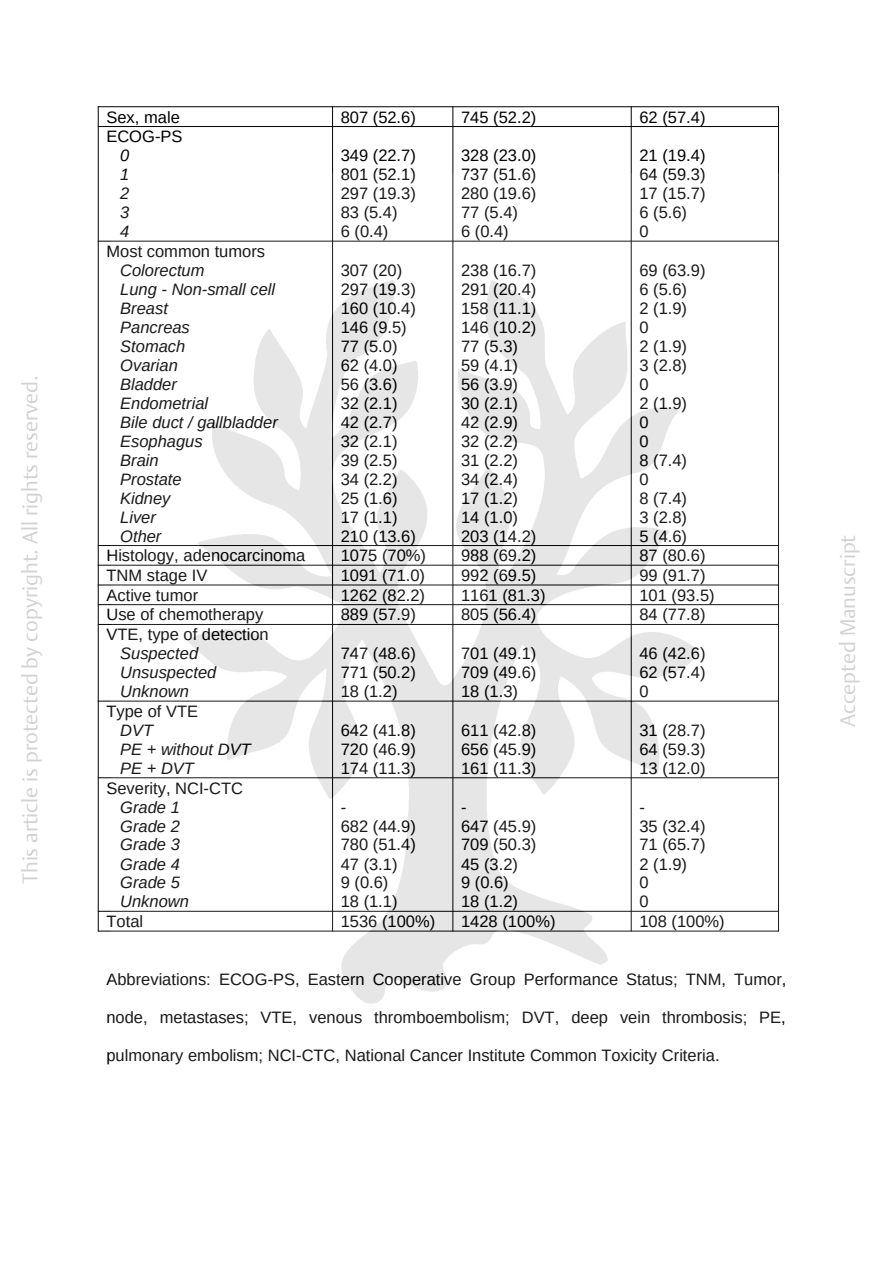
<style>
.page{position:relative;width:893px;height:1263px;background:#fff}
.page>*{position:absolute;margin:0;border:0;box-sizing:border-box;transform-origin:0 0}
.t1{font:300 21px "Thieme Argo 2011";color:#d1d2d4}
.t2{font:16.5px/19px "Liberation Sans";color:#000}
.t3{font:italic 16.5px/19px "Liberation Sans";color:#000}
</style>
<div class="page">
<hr style="left:98px;top:106px;width:681px;height:1px;background:#000">
<hr style="left:98px;top:126px;width:681px;height:1px;background:#000">
<hr style="left:98px;top:241px;width:681px;height:1px;background:#000">
<hr style="left:98px;top:545px;width:681px;height:1px;background:#000">
<hr style="left:98px;top:565px;width:681px;height:1px;background:#000">
<hr style="left:98px;top:585px;width:681px;height:1px;background:#000">
<hr style="left:98px;top:604px;width:681px;height:1px;background:#000">
<hr style="left:98px;top:624px;width:681px;height:1px;background:#000">
<hr style="left:98px;top:701px;width:681px;height:1px;background:#000">
<hr style="left:98px;top:777px;width:681px;height:1px;background:#000">
<hr style="left:98px;top:911px;width:681px;height:1px;background:#000">
<hr style="left:98px;top:931px;width:681px;height:1px;background:#000">
<hr style="left:98px;top:106px;width:1px;height:825px;background:#000">
<hr style="left:332px;top:106px;width:1px;height:825px;background:#000">
<hr style="left:452px;top:106px;width:1px;height:825px;background:#000">
<hr style="left:631px;top:106px;width:1px;height:825px;background:#000">
<hr style="left:778px;top:106px;width:1px;height:825px;background:#000">
<img style="left:112px;top:174px;width:667px;height:830px">
<p class="t1" style="left:16px;top:884px;width:510px;rotate:-90deg">This article is protected by copyright. All rights reserved.</p>
<p class="t2" style="left:106px;top:107px;width:75px">Sex, male</p>
<p class="t2" style="left:341px;top:107px;width:77px">807 (52.6)</p>
<p class="t2" style="left:461px;top:107px;width:77px">745 (52.2)</p>
<p class="t2" style="left:639px;top:107px;width:68px">62 (57.4)</p>
<p class="t2" style="left:106px;top:127px;width:78px">ECOG-PS</p>
<p class="t3" style="left:120px;top:146px;width:11px;text-align:justify">0<br>1<br>2<br>3<br>4</p>
<p class="t2" style="left:341px;top:146px;width:77px">349 (22.7)<br>801 (52.1)<br>297 (19.3)<br>83 (5.4)<br>6 (0.4)</p>
<p class="t2" style="left:461px;top:146px;width:77px">328 (23.0)<br>737 (51.6)<br>280 (19.6)<br>77 (5.4)<br>6 (0.4)</p>
<p class="t2" style="left:639px;top:146px;width:68px">21 (19.4)<br>64 (59.3)<br>17 (15.7)<br>6 (5.6)<br>0</p>
<p class="t2" style="left:106px;top:242px;width:160px">Most common tumors</p>
<p class="t3" style="left:120px;top:261px;width:159px">Colorectum<br>Lung - Non-small cell<br>Breast<br>Pancreas<br>Stomach<br>Ovarian<br>Bladder<br>Endometrial<br>Bile duct / gallbladder<br>Esophagus<br>Brain<br>Prostate<br>Kidney<br>Liver<br>Other</p>
<p class="t2" style="left:341px;top:261px;width:77px">307 (20)<br>297 (19.3)<br>160 (10.4)<br>146 (9.5)<br>77 (5.0)<br>62 (4.0)<br>56 (3.6)<br>32 (2.1)<br>42 (2.7)<br>32 (2.1)<br>39 (2.5)<br>34 (2.2)<br>25 (1.6)<br>17 (1.1)<br>210 (13.6)</p>
<p class="t2" style="left:461px;top:261px;width:77px">238 (16.7)<br>291 (20.4)<br>158 (11.1)<br>146 (10.2)<br>77 (5.3)<br>59 (4.1)<br>56 (3.9)<br>30 (2.1)<br>42 (2.9)<br>32 (2.2)<br>31 (2.2)<br>34 (2.4)<br>17 (1.2)<br>14 (1.0)<br>203 (14.2)</p>
<p class="t2" style="left:639px;top:261px;width:68px">69 (63.9)<br>6 (5.6)<br>2 (1.9)<br>0<br>2 (1.9)<br>3 (2.8)<br>0<br>2 (1.9)<br>0<br>0<br>8 (7.4)<br>0<br>8 (7.4)<br>3 (2.8)<br>5 (4.6)</p>
<p class="t2" style="left:106px;top:546px;width:200px">Histology, adenocarcinoma</p>
<p class="t2" style="left:341px;top:546px;width:87px">1075 (70%)</p>
<p class="t2" style="left:461px;top:546px;width:77px">988 (69.2)</p>
<p class="t2" style="left:639px;top:546px;width:68px">87 (80.6)</p>
<p class="t2" style="left:106px;top:566px;width:102px">TNM stage IV</p>
<p class="t2" style="left:341px;top:566px;width:86px">1091 (71.0)</p>
<p class="t2" style="left:461px;top:566px;width:77px">992 (69.5)</p>
<p class="t2" style="left:639px;top:566px;width:68px">99 (91.7)</p>
<p class="t2" style="left:106px;top:586px;width:93px">Active tumor</p>
<p class="t2" style="left:341px;top:586px;width:86px">1262 (82.2)</p>
<p class="t2" style="left:461px;top:586px;width:86px">1161 (81.3)</p>
<p class="t2" style="left:639px;top:586px;width:77px">101 (93.5)</p>
<p class="t2" style="left:106px;top:605px;width:158px">Use of chemotherapy</p>
<p class="t2" style="left:341px;top:605px;width:77px">889 (57.9)</p>
<p class="t2" style="left:461px;top:605px;width:77px">805 (56.4)</p>
<p class="t2" style="left:639px;top:605px;width:68px">84 (77.8)</p>
<p class="t2" style="left:106px;top:625px;width:164px">VTE, type of detection</p>
<p class="t3" style="left:120px;top:644px;width:98px">Suspected<br>Unsuspected<br>Unknown</p>
<p class="t2" style="left:341px;top:644px;width:77px;text-align:justify">747 (48.6)<br>771 (50.2)<br>18 (1.2)</p>
<p class="t2" style="left:461px;top:644px;width:77px;text-align:justify">701 (49.1)<br>709 (49.6)<br>18 (1.3)</p>
<p class="t2" style="left:639px;top:644px;width:68px;text-align:justify">46 (42.6)<br>62 (57.4)<br>0</p>
<p class="t2" style="left:106px;top:702px;width:93px">Type of VTE</p>
<p class="t3" style="left:120px;top:721px;width:132px">DVT<br>PE + without DVT<br>PE + DVT</p>
<p class="t2" style="left:341px;top:721px;width:77px;text-align:justify">642 (41.8)<br>720 (46.9)<br>174 (11.3)</p>
<p class="t2" style="left:461px;top:721px;width:77px;text-align:justify">611 (42.8)<br>656 (45.9)<br>161 (11.3)</p>
<p class="t2" style="left:639px;top:721px;width:68px;text-align:justify">31 (28.7)<br>64 (59.3)<br>13 (12.0)</p>
<p class="t2" style="left:106px;top:778px;width:138px">Severity, NCI-CTC</p>
<p class="t3" style="left:120px;top:797px;width:70px">Grade 1<br>Grade 2<br>Grade 3<br>Grade 4<br>Grade 5<br>Unknown</p>
<p class="t2" style="left:341px;top:797px;width:77px">-<br>682 (44.9)<br>780 (51.4)<br>47 (3.1)<br>9 (0.6)<br>18 (1.1)</p>
<p class="t2" style="left:461px;top:797px;width:77px">-<br>647 (45.9)<br>709 (50.3)<br>45 (3.2)<br>9 (0.6)<br>18 (1.2)</p>
<p class="t2" style="left:639px;top:797px;width:68px">-<br>35 (32.4)<br>71 (65.7)<br>2 (1.9)<br>0<br>0</p>
<p class="t2" style="left:106px;top:912px;width:38px">Total</p>
<p class="t2" style="left:341px;top:912px;width:96px">1536 (100%)</p>
<p class="t2" style="left:461px;top:912px;width:96px">1428 (100%)</p>
<p class="t2" style="left:639px;top:912px;width:87px">108 (100%)</p>
<p class="t2" style="left:106px;top:970px;width:681px">Abbreviations: ECOG-PS, Eastern Cooperative Group Performance Status; TNM, Tumor,</p>
<p class="t2" style="left:106px;top:1007px;width:681px">node, metastases; VTE, venous thromboembolism; DVT, deep vein thrombosis; PE,</p>
<p class="t2" style="left:106px;top:1045px;width:615px">pulmonary embolism; NCI-CTC, National Cancer Institute Common Toxicity Criteria.</p>
<p class="t1" style="left:834px;top:727px;width:194px;rotate:-90deg">Accepted Manuscript</p>
</div>
